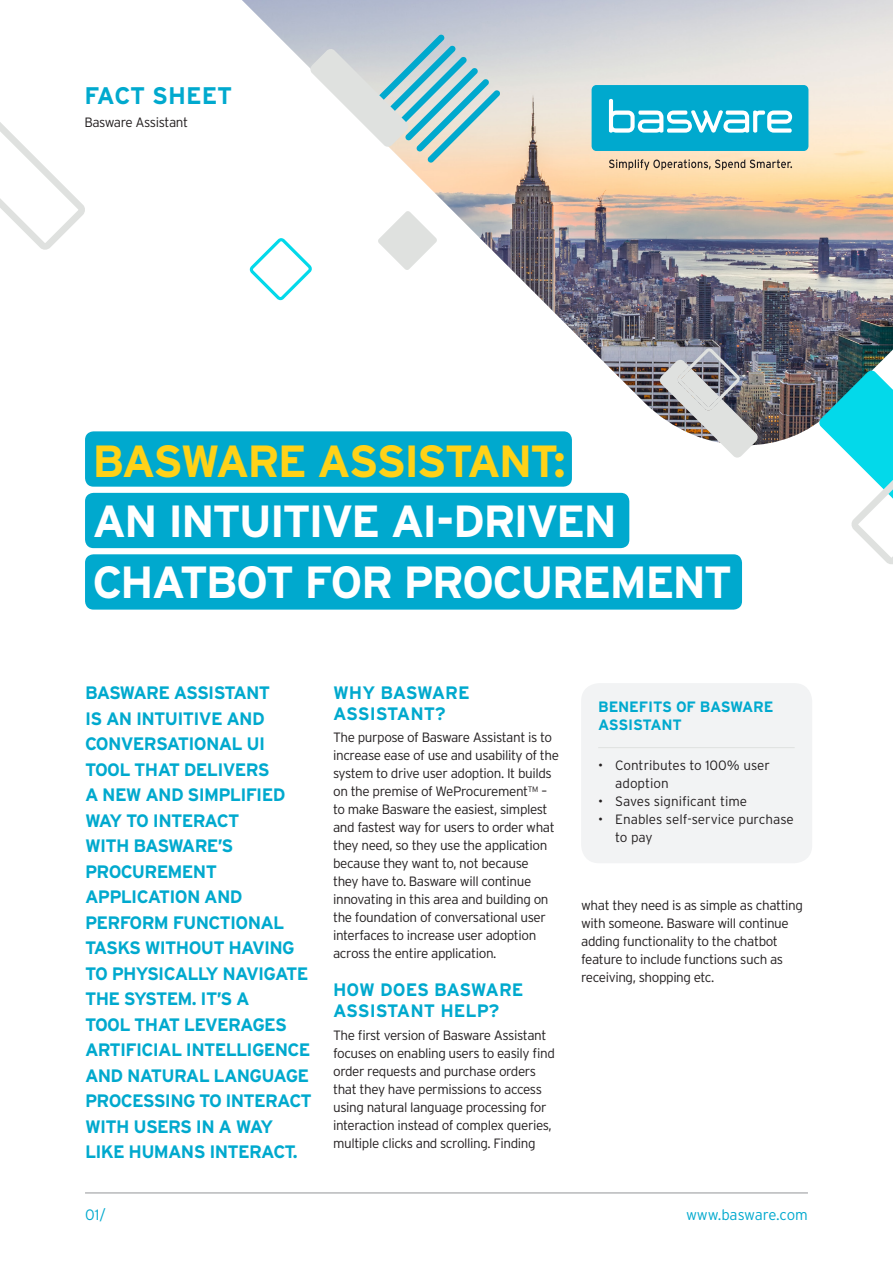
<style>
.page{position:relative;width:893px;height:1263px;background:#fff}
.page>*{position:absolute;margin:0;border:0;box-sizing:border-box;transform-origin:0 0}
.HEADER_SIGNPOST_WHIT{font:700 45px "Interstate";letter-spacing:-.05em;color:#fff}
.HEADER_SIGNPOST_WHIT-2{font:700 45px "Interstate";letter-spacing:-.05em;color:#ffd218}
.COVER_BLUE_SUBHEADER{font:700 24px "Interstate";color:#00a9ce}
.INTRO_BLUE{font:700 18px/25.5px "Interstate";letter-spacing:-.04em;color:#00a9ce}
.BLUE_SUB_HEADER{font:700 18px/21px "Interstate";color:#00a9ce}
.BOX_PULL-OUT_HEADER{font:700 15px/18px "Interstate";letter-spacing:-.01em;color:#00a9ce}
.FOOTER_URL{font:300 15px "Interstate";letter-spacing:-.005em;color:#00a9ce}
.FOOTER_PAGE_NO{font:300 15px "Interstate";color:#00a9ce}
.BODY_COPY{font:300 13.5px/18px "Interstate";letter-spacing:-.03em;color:#231f20}
.BODY_COPY-2{font:300 13.5px/18px "Interstate";color:#231f20}
</style>
<div class="page">
<svg style="left:0;top:122px;width:85px;height:128px"></svg>
<img style="left:242px;top:0;width:651px;height:445px">
<svg style="left:378px;top:211px;width:59px;height:59px"></svg>
<svg style="left:310px;top:34px;width:190px;height:129px"></svg>
<svg style="left:819px;top:370px;width:74px;height:194px"></svg>
<img style="left:659px;top:348px;width:99px;height:110px">
<hr style="left:85px;top:1192px;width:723px;height:1px;background:#939598">
<div style="left:581px;top:683px;width:231px;height:180px;background:#f2f3f4;border-radius:18px"></div>
<hr style="left:598px;top:747px;width:197px;height:1px;background:#dfe1df">
<div style="left:592px;top:85px;width:216px;height:66px;background:#00a9ce;border-radius:5px"></div>
<svg style="left:609px;top:99px;width:183px;height:34px"></svg>
<svg style="left:609px;top:159px;width:183px;height:11px;background:#c7b091"></svg>
<div style="left:85px;top:431px;width:487px;height:56px;background:#00a9ce;border-radius:9px"></div>
<div style="left:85px;top:554px;width:657px;height:56px;background:#00a9ce;border-radius:9px"></div>
<div style="left:85px;top:493px;width:544px;height:55px;background:#00a9ce;border-radius:9px"></div>
<svg style="left:250px;top:238px;width:62px;height:62px"></svg>
<p class="COVER_BLUE_SUBHEADER" style="left:85px;top:83px;width:149px">FACT SHEET</p>
<p class="BODY_COPY" style="left:85px;top:113px;width:105px">Basware Assistant</p>
<p class="HEADER_SIGNPOST_WHIT-2" style="left:92px;top:436px;width:475px">BASWARE ASSISTANT:</p>
<p class="HEADER_SIGNPOST_WHIT" style="left:92px;top:496px;width:526px">AN INTUITIVE AI-DRIVEN</p>
<p class="HEADER_SIGNPOST_WHIT" style="left:92px;top:557px;width:641px">CHATBOT FOR PROCUREMENT</p>
<p class="INTRO_BLUE" style="left:85px;top:680px;width:228px">BASWARE ASSISTANT<br>IS AN INTUITIVE AND<br>CONVERSATIONAL UI<br>TOOL THAT DELIVERS<br>A NEW AND SIMPLIFIED<br>WAY TO INTERACT<br>WITH BASWARE’S<br>PROCUREMENT<br>APPLICATION AND<br>PERFORM FUNCTIONAL<br>TASKS WITHOUT HAVING<br>TO PHYSICALLY NAVIGATE<br>THE SYSTEM. IT’S A<br>TOOL THAT LEVERAGES<br>ARTIFICIAL INTELLIGENCE<br>AND NATURAL LANGUAGE<br>PROCESSING TO INTERACT<br>WITH USERS IN A WAY<br>LIKE HUMANS INTERACT.</p>
<p class="BLUE_SUB_HEADER" style="left:333px;top:682px;width:138px">WHY BASWARE<br>ASSISTANT?</p>
<p class="BODY_COPY" style="left:333px;top:728px;width:227px">The purpose of Basware Assistant is to increase ease of use and usability of the system to drive user adoption. It builds on the premise of WeProcurement<sup>TM</sup> – to make Basware the easiest, simplest and fastest way for users to order what they need, so they use the application because they want to, not because<br>they have to. Basware will continue innovating in this area and building on the foundation of conversational user interfaces to increase user adoption across the entire application.</p>
<p class="BLUE_SUB_HEADER" style="left:333px;top:979px;width:192px">HOW DOES BASWARE<br>ASSISTANT HELP?</p>
<p class="BODY_COPY" style="left:333px;top:1026px;width:223px">The first version of Basware Assistant focuses on enabling users to easily find order requests and purchase orders that they have permissions to access using natural language processing for interaction instead of complex queries, multiple clicks and scrolling. Finding</p>
<p class="BOX_PULL-OUT_HEADER" style="left:598px;top:698px;width:177px">BENEFITS OF BASWARE<br>ASSISTANT</p>
<p class="BODY_COPY-2" style="left:615px;top:756px;width:156px;text-indent:-17px">• Contributes to 100% user adoption</p>
<p class="BODY_COPY-2" style="left:598px;top:792px;width:151px">• Saves significant time</p>
<p class="BODY_COPY-2" style="left:615px;top:810px;width:180px;text-indent:-17px">• Enables self-service purchase to pay</p>
<p class="BODY_COPY" style="left:581px;top:896px;width:223px">what they need is as simple as chatting with someone. Basware will continue adding functionality to the chatbot feature to include functions such as receiving, shopping etc.</p>
<p class="FOOTER_PAGE_NO" style="left:85px;top:1206px;width:22px">01/</p>
<p class="FOOTER_URL" style="left:686px;top:1206px;width:123px">www.basware.com</p>
</div>
